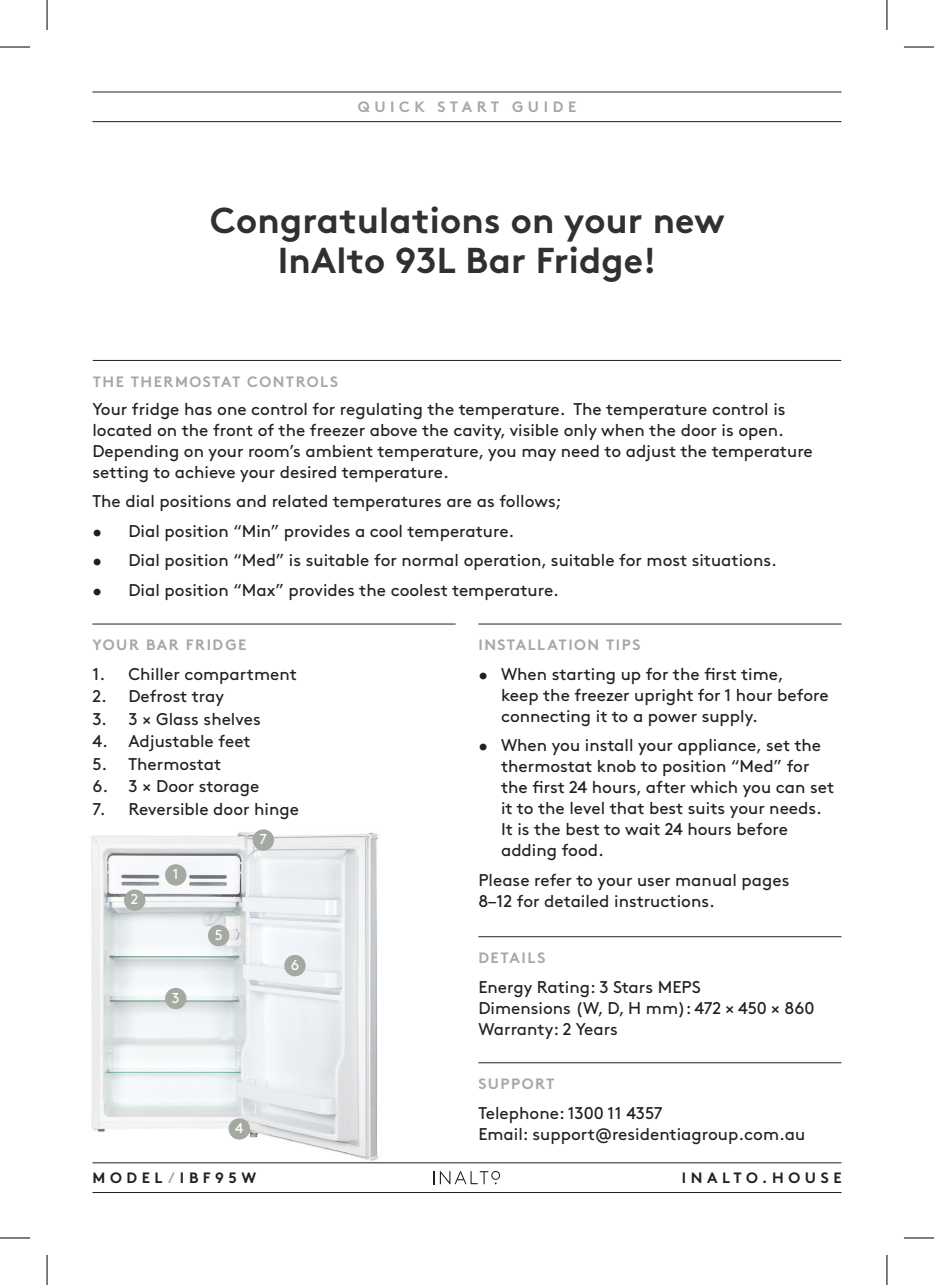
<style>
.page{position:relative;width:934px;height:1285px;background:#fff}
.page>*{position:absolute;margin:0;border:0;box-sizing:border-box;transform-origin:0 0}
.t1{font:700 36px/40px "Brown";letter-spacing:.005em;color:#312f30;text-align:center}
.t2{font:17px/21px "Brown";color:#231f20}
.t3{font:700 15px "Brown";letter-spacing:.1em;color:#a4a9a1}
.t4{font:700 15px "Brown";letter-spacing:.305em;color:#231f20}
.t5{font:700 15px "Brown";letter-spacing:.305em;color:#a4a9a1}
.t6{font:14.4px "Brown";color:#fff}
.s1{color:#a4a9a1}
</style>
<div class="page">
<hr style="left:92px;top:1162px;width:749px;height:1px;background:#231f20">
<hr style="left:92px;top:1192px;width:749px;height:1px;background:#231f20">
<hr style="left:92px;top:92px;width:749px;height:1px;background:#231f20">
<hr style="left:92px;top:121px;width:749px;height:1px;background:#231f20">
<svg style="left:433px;top:1171px;width:67px;height:13px"></svg>
<img style="left:91px;top:829px;width:288px;height:332px">
<hr style="left:478px;top:1062px;width:363px;height:1px;background:#231f20">
<hr style="left:478px;top:936px;width:363px;height:1px;background:#231f20">
<hr style="left:93px;top:360px;width:747px;height:1px;background:#231f20">
<hr style="left:478px;top:623px;width:363px;height:1px;background:#231f20">
<hr style="left:92px;top:623px;width:363px;height:1px;background:#231f20">
<div style="left:165px;top:864px;width:21px;height:21px;background:#a4a9a1;border-radius:50%"></div>
<div style="left:124px;top:889px;width:21px;height:22px;background:#a4a9a1;border-radius:50%"></div>
<div style="left:165px;top:987px;width:21px;height:22px;background:#a4a9a1;border-radius:50%"></div>
<div style="left:228px;top:1118px;width:22px;height:21px;background:#a4a9a1;border-radius:50%"></div>
<div style="left:208px;top:925px;width:21px;height:21px;background:#a4a9a1;border-radius:50%"></div>
<div style="left:284px;top:955px;width:21px;height:21px;background:#a4a9a1;border-radius:50%"></div>
<div style="left:252px;top:829px;width:22px;height:21px;background:#a4a9a1;border-radius:50%"></div>
<hr style="left:0;top:47px;width:30px;height:1px;background:#000">
<hr style="left:903px;top:47px;width:30px;height:1px;background:#000">
<hr style="left:0;top:1237px;width:30px;height:1px;background:#000">
<hr style="left:903px;top:1237px;width:30px;height:1px;background:#000">
<hr style="left:47px;top:0;width:1px;height:30px;background:#000">
<hr style="left:47px;top:1255px;width:1px;height:30px;background:#000">
<hr style="left:886px;top:0;width:1px;height:30px;background:#000">
<hr style="left:886px;top:1255px;width:1px;height:30px;background:#000">
<p class="t5" style="left:357px;top:94px;width:220px">QUICK START GUIDE</p>
<h1 class="t1" style="left:210px;top:196px;width:516px">Congratulations on your new<br>InAlto 93L Bar Fridge!</h1>
<p class="t3" style="left:93px;top:369px;width:247px">THE THERMOSTAT CONTROLS</p>
<p class="t2" style="left:92px;top:397px;width:721px">Your fridge has one control for regulating the temperature. The temperature control is located on the front of the freezer above the cavity, visible only when the door is open.<br>Depending on your room’s ambient temperature, you may need to adjust the temperature setting to achieve your desired temperature.</p>
<p class="t2" style="left:92px;top:489px;width:470px">The dial positions and related temperatures are as follows;</p>
<p class="t2" style="left:92px;top:519px;width:423px">• Dial position “Min” provides a cool temperature.</p>
<p class="t2" style="left:92px;top:548px;width:685px">• Dial position “Med” is suitable for normal operation, suitable for most situations.</p>
<p class="t2" style="left:92px;top:578px;width:468px">• Dial position “Max” provides the coolest temperature.</p>
<p class="t3" style="left:478px;top:633px;width:164px">INSTALLATION TIPS</p>
<p class="t2" style="left:501px;top:662px;width:329px;text-indent:-23px">• When starting up for the first time,<br>keep the freezer upright for 1 hour before connecting it to a power supply.</p>
<p class="t2" style="left:501px;top:733px;width:334px;text-indent:-23px">• When you install your appliance, set the thermostat knob to position “Med” for the first 24 hours, after which you can set it to the level that best suits your needs.<br>It is the best to wait 24 hours before adding food.</p>
<p class="t2" style="left:478px;top:868px;width:312px">Please refer to your user manual pages<br>8–12 for detailed instructions.</p>
<p class="t3" style="left:92px;top:633px;width:155px">YOUR BAR FRIDGE</p>
<p class="t2" style="left:92px;top:662px;width:206px">1. Chiller compartment</p>
<p class="t2" style="left:92px;top:684px;width:133px">2. Defrost tray</p>
<p class="t2" style="left:92px;top:707px;width:170px">3. 3 × Glass shelves</p>
<p class="t2" style="left:92px;top:729px;width:160px">4. Adjustable feet</p>
<p class="t2" style="left:92px;top:752px;width:130px">5. Thermostat</p>
<p class="t2" style="left:92px;top:774px;width:168px">6. 3 × Door storage</p>
<p class="t2" style="left:92px;top:797px;width:208px">7. Reversible door hinge</p>
<p class="t6" style="left:259px;top:828px;width:9px">7</p>
<p class="t6" style="left:173px;top:863px;width:7px">1</p>
<p class="t6" style="left:131px;top:888px;width:9px">2</p>
<p class="t6" style="left:172px;top:986px;width:9px">3</p>
<p class="t6" style="left:214px;top:923px;width:9px">5</p>
<p class="t6" style="left:235px;top:1117px;width:10px">4</p>
<p class="t6" style="left:290px;top:953px;width:10px">6</p>
<p class="t3" style="left:478px;top:945px;width:69px">DETAILS</p>
<p class="t2" style="left:478px;top:974px;width:337px">Energy Rating: 3 Stars MEPS<br>Dimensions (W, D, H mm): 472 × 450 × 860<br>Warranty: 2 Years</p>
<p class="t3" style="left:478px;top:1071px;width:77px">SUPPORT</p>
<p class="t2" style="left:478px;top:1100px;width:328px">Telephone: 1300 11 4357<br>Email: support@residentiagroup.com.au</p>
<p class="t4" style="left:92px;top:1165px;width:165px">MODEL<span class="s1">/</span>IBF95W</p>
<p class="t4" style="left:681px;top:1165px;width:161px">INALTO.HOUSE</p>
</div>
